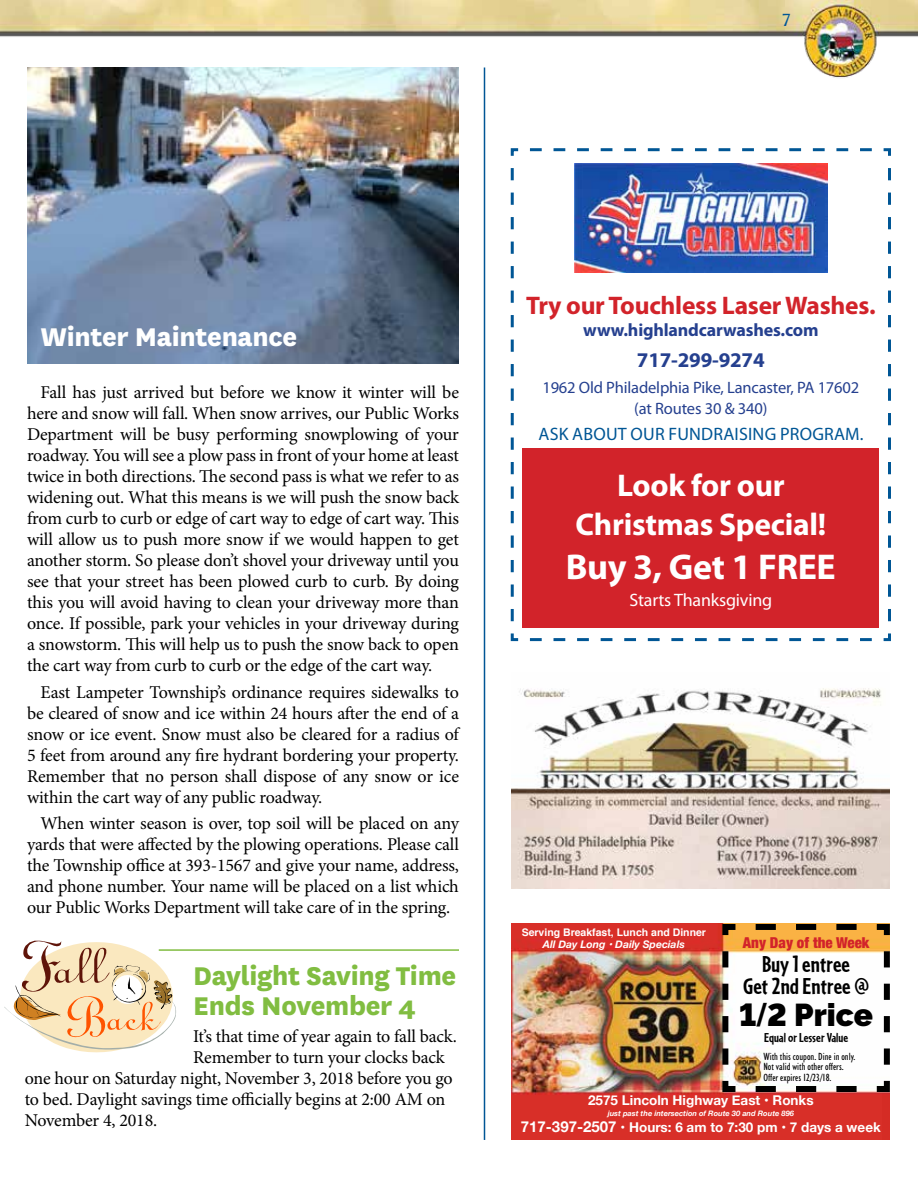
<style>
.page{position:relative;width:918px;height:1188px;background:#fff}
.page>*{position:absolute;margin:0;border:0;box-sizing:border-box;transform-origin:0 0}
.t1{font:700 36px "Myriad Pro";letter-spacing:-.01em;color:#fff}
.t2{font:700 31.5px/38.4px "Myriad Pro";letter-spacing:-.01em;color:#fff;text-align:center}
.t3{font:900 31.5px "Raleway";color:#000}
.t4{font:800 30px/30px "National";letter-spacing:-.01em;color:#81bd41}
.t5{font:800 30px "National";letter-spacing:-.01em;color:#fff}
.t6{font:700 25.5px "Myriad Pro";letter-spacing:-.01em;color:#d2232a}
.t7{font:700 24px/22.5px "Cafeteria";color:#000;text-align:center}
.t8{font:700 21px "Myriad Pro";letter-spacing:-.01em;color:#25408f}
.t9{font:18px/21px "Minion Pro";letter-spacing:-.01em;color:#000;text-align:justify}
.t10{font:18px "Myriad Pro";letter-spacing:.01em;color:#005695}
.t11{font:700 18px "Myriad Pro";letter-spacing:-.01em;color:#25408f}
.t12{font:18px "Myriad Pro";letter-spacing:-.01em;color:#fff}
.t13{font:300 18px "Clearface Gothic LH";color:#005695}
.t14{font:16.5px/20.4px "Myriad Pro";letter-spacing:-.01em;color:#25408f;text-align:center}
.t15{font:900 condensed 15px "Helvetica Neue";color:#d2232a}
.t16{font:700 13.5px "Helvetica Neue";color:#fff}
.t17{font:700 13.5px "Cafeteria";color:#000}
.t18{font:condensed 10.5px/10.5px "Humanist 521 BT";color:#000}
.t19{font:700 10.5px "Helvetica";color:#fff}
.t20{font:italic 700 10.5px "Helvetica Neue";color:#fff}
.t21{font:italic 700 7.5px "Helvetica Neue";color:#fff}
.s1{font-family:"Helvetica Neue";font-weight:700;font-stretch:condensed}
.s2{font-size:15px}
</style>
<div class="page">
<img style="left:0;top:0;width:918px;height:87px">
<img style="left:512px;top:688px;width:378px;height:201px">
<img style="left:512px;top:924px;width:378px;height:216px">
<svg style="left:719px;top:924px;width:171px;height:171px"></svg>
<svg style="left:510px;top:148px;width:381px;height:494px"></svg>
<div style="left:522px;top:449px;width:357px;height:179px;background:#d2232a"></div>
<img style="left:574px;top:163px;width:254px;height:110px">
<hr style="left:484px;top:68px;width:1px;height:1072px;background:#005695">
<img style="left:27px;top:68px;width:432px;height:296px">
<svg style="left:4px;top:941px;width:172px;height:111px"></svg>
<hr style="left:159px;top:949px;width:300px;height:2px;background:#81bd41">
<p class="t13" style="left:782px;top:9px;width:10px">7</p>
<h3 class="t5" style="left:40px;top:315px;width:258px">Winter Maintenance</h3>
<p class="t9" style="left:27px;top:382px;width:434px;text-indent:14px">Fall has just arrived but before we know it winter will be here and snow will fall. When snow arrives, our Public Works Department will be busy performing snowplowing of your roadway. You will see a plow pass in front of your home at least twice in both directions. The second pass is what we refer to as widening out. What this means is we will push the snow back from curb to curb or edge of cart way to edge of cart way. This will allow us to push more snow if we would happen to get another storm. So please don’t shovel your driveway until you see that your street has been plowed curb to curb. By doing this you will avoid having to clean your driveway more than once. If possible, park your vehicles in your driveway during a snowstorm. This will help us to push the snow back to open the cart way from curb to curb or the edge of the cart way.</p>
<p class="t9" style="left:27px;top:682px;width:434px;text-indent:14px">East Lampeter Township’s ordinance requires sidewalks to be cleared of snow and ice within 24 hours after the end of a snow or ice event. Snow must also be cleared for a radius of 5 feet from around any fire hydrant bordering your property.<br>Remember that no person shall dispose of any snow or ice within the cart way of any public roadway.</p>
<p class="t9" style="left:27px;top:813px;width:434px;text-indent:14px">When winter season is over, top soil will be placed on any yards that were affected by the plowing operations. Please call the Township office at 393-1567 and give your name, address, and phone number. Your name will be placed on a list which our Public Works Department will take care of in the spring.</p>
<h3 class="t4" style="left:193px;top:959px;width:265px">Daylight Saving Time<br>Ends November 4</h3>
<p class="t9" style="left:193px;top:1026px;width:265px">It’s that time of year again to fall back.</p>
<p class="t9" style="left:193px;top:1047px;width:253px">Remember to turn your clocks back</p>
<p class="t9" style="left:25px;top:1068px;width:429px">one hour on Saturday night, November 3, 2018 before you go</p>
<p class="t9" style="left:25px;top:1089px;width:422px">to bed. Daylight savings time officially begins at 2:00 AM on</p>
<p class="t9" style="left:25px;top:1110px;width:134px">November 4, 2018.</p>
<h3 class="t6" style="left:526px;top:289px;width:351px">Try our Touchless Laser Washes.</h3>
<p class="t11" style="left:583px;top:318px;width:237px">www.highlandcarwashes.com</p>
<p class="t8" style="left:637px;top:346px;width:129px">717-299-9274</p>
<p class="t14" style="left:542px;top:377px;width:318px">1962 Old Philadelphia Pike, Lancaster, PA 17602 (at Routes 30 &amp; 340)</p>
<p class="t10" style="left:538px;top:423px;width:326px">Ask about our Fundraising Program.</p>
<h2 class="t2" style="left:576px;top:465px;width:252px">Look for our<br>Christmas Special!</h2>
<h1 class="t1" style="left:566px;top:544px;width:271px">Buy 3, Get 1 FREE</h1>
<p class="t12" style="left:629px;top:588px;width:144px">Starts Thanksgiving</p>
<p class="t19" style="left:522px;top:924px;width:186px">Serving Breakfast, Lunch and Dinner</p>
<p class="t20" style="left:543px;top:936px;width:143px">All Day Long • Daily Specials</p>
<p class="t15" style="left:743px;top:930px;width:128px">Any Day of the Week</p>
<h3 class="t7" style="left:743px;top:952px;width:128px">Buy 1 entree<br>Get 2nd Entree @</h3>
<h2 class="t3" style="left:739px;top:996px;width:135px">1<span class="s1">/</span>2 Price</h2>
<p class="t17" style="left:764px;top:1030px;width:86px">Equal or Lesser Value</p>
<p class="t18" style="left:763px;top:1051px;width:94px">With this coupon. Dine in only.<br>Not valid with other offers.<br>Offer expires 12/23/18.</p>
<p class="t16" style="left:588px;top:1090px;width:227px">2575 Lincoln Highway East • Ronks</p>
<p class="t21" style="left:608px;top:1107px;width:188px">just past the intersection of Route 30 and Route 896</p>
<p class="t16" style="left:521px;top:1117px;width:362px"><span class="s2">717-397-2507</span> • Hours: 6 am to 7:30 pm • 7 days a week</p>
</div>
